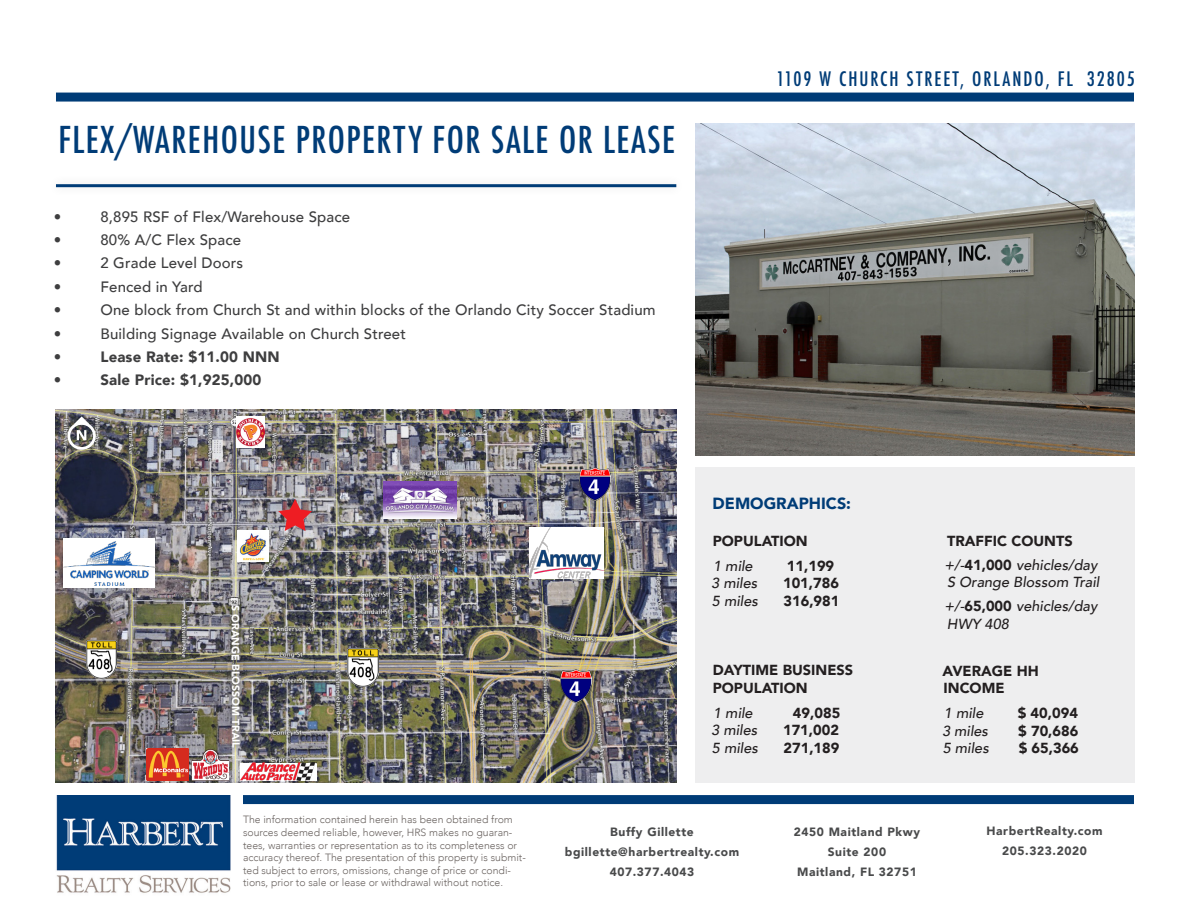
<style>
.page{position:relative;width:1188px;height:918px;background:#fff}
.page>*{position:absolute;margin:0;border:0;box-sizing:border-box;transform-origin:0 0}
.t1{font:500 condensed 36px "Futura";letter-spacing:.04em;color:#003c77}
.t2{font:500 condensed 19.5px "Futura";letter-spacing:.1em;color:#003c77}
.t3{font:900 16.2px "Avenir";color:#003c77}
.t4{font:500 15px "Avenir";letter-spacing:.01em;color:#3e3e3f}
.t5{font:900 15px "Avenir";letter-spacing:.01em;color:#3e3e3f}
.t6{font:900 14.55px/17.4px "Avenir";color:#231f20}
.t7{font:italic 500 14.55px/17.4px "Avenir";color:#231f20}
.t8{font:900 12px "Avenir";letter-spacing:.05em;color:#494a4b}
.t9{font:300 10.5px/12.6px "Avenir";color:#6a6360}
.t10{font:900 10.5px "Avenir";letter-spacing:-.005em;color:#fff}
.s1{font-weight:900;font-style:normal}
</style>
<div class="page">
<img style="left:56px;top:410px;width:620px;height:373px">
<div style="left:243px;top:795px;width:891px;height:9px;background:#003c77"></div>
<img style="left:56px;top:795px;width:174px;height:98px">
<div style="left:56px;top:93px;width:1078px;height:9px;background:#003c77"></div>
<div style="left:47px;top:174px;width:639px;height:23px;background:#fbfbfb"></div>
<hr style="left:56px;top:184px;width:620px;height:3px;background:#003c77">
<img style="left:580px;top:468px;width:30px;height:33px">
<img style="left:561px;top:670px;width:30px;height:33px">
<img style="left:224px;top:598px;width:24px;height:158px">
<div style="left:695px;top:468px;width:440px;height:315px;background:#eeeeef"></div>
<svg style="left:278px;top:499px;width:34px;height:32px"></svg>
<img style="left:695px;top:124px;width:440px;height:332px">
<svg style="left:74px;top:416px;width:16px;height:8px"></svg>
<div style="left:67px;top:422px;width:29px;height:28px;border:3px solid #fff;border-radius:50%"></div>
<svg style="left:77px;top:430px;width:9px;height:10px"></svg>
<img style="left:529px;top:527px;width:75px;height:52px">
<img style="left:86px;top:641px;width:31px;height:38px">
<img style="left:348px;top:648px;width:30px;height:38px">
<div style="left:63px;top:539px;width:92px;height:49px;background:#fff"></div>
<img style="left:63px;top:541px;width:92px;height:45px">
<img style="left:146px;top:748px;width:43px;height:33px">
<img style="left:192px;top:749px;width:37px;height:32px">
<img style="left:240px;top:763px;width:76px;height:18px">
<img style="left:237px;top:417px;width:27px;height:31px">
<img style="left:238px;top:531px;width:31px;height:31px">
<img style="left:383px;top:481px;width:74px;height:38px">
<p class="t1" style="left:59px;top:117px;width:618px">FLEX/WAREHOUSE PROPERTY FOR SALE OR LEASE</p>
<p class="t4" style="left:54px;top:203px;width:9px">•</p>
<p class="t4" style="left:100px;top:203px;width:251px">8,895 RSF of Flex/Warehouse Space</p>
<p class="t4" style="left:54px;top:227px;width:9px">•</p>
<p class="t4" style="left:100px;top:227px;width:142px">80% A/C Flex Space</p>
<p class="t4" style="left:54px;top:250px;width:9px">•</p>
<p class="t4" style="left:100px;top:250px;width:144px">2 Grade Level Doors</p>
<p class="t4" style="left:54px;top:274px;width:9px">•</p>
<p class="t4" style="left:100px;top:274px;width:104px">Fenced in Yard</p>
<p class="t4" style="left:54px;top:297px;width:9px">•</p>
<p class="t4" style="left:100px;top:297px;width:557px">One block from Church St and within blocks of the Orlando City Soccer Stadium</p>
<p class="t4" style="left:54px;top:320px;width:9px">•</p>
<p class="t4" style="left:100px;top:320px;width:307px">Building Signage Available on Church Street</p>
<p class="t4" style="left:54px;top:344px;width:9px">•</p>
<p class="t5" style="left:100px;top:344px;width:181px">Lease Rate: $11.00 NNN</p>
<p class="t4" style="left:54px;top:367px;width:9px">•</p>
<p class="t5" style="left:100px;top:367px;width:162px">Sale Price: $1,925,000</p>
<p class="t2" style="left:776px;top:67px;width:360px">1109 W CHURCH STREET, ORLANDO, FL 32805</p>
<p class="t10" style="left:245px;top:605px;width:145px;rotate:90deg">S ORANGE BLOSSOM TRAIL</p>
<p class="t3" style="left:713px;top:490px;width:140px">DEMOGRAPHICS:</p>
<p class="t6" style="left:713px;top:532px;width:97px">POPULATION</p>
<p class="t7" style="left:713px;top:557px;width:41px">1 mile</p>
<p class="t6" style="left:787px;top:557px;width:49px">11,199</p>
<p class="t7" style="left:711px;top:575px;width:48px">3 miles</p>
<p class="t6" style="left:783px;top:574px;width:57px">101,786</p>
<p class="t7" style="left:712px;top:592px;width:48px">5 miles</p>
<p class="t6" style="left:784px;top:592px;width:57px">316,981</p>
<p class="t6" style="left:713px;top:661px;width:142px">DAYTIME BUSINESS<br>POPULATION</p>
<p class="t7" style="left:713px;top:704px;width:41px">1 mile</p>
<p class="t6" style="left:793px;top:704px;width:49px">49,085</p>
<p class="t7" style="left:711px;top:722px;width:48px">3 miles</p>
<p class="t6" style="left:783px;top:721px;width:57px">171,002</p>
<p class="t7" style="left:712px;top:739px;width:48px">5 miles</p>
<p class="t6" style="left:784px;top:739px;width:57px">271,189</p>
<p class="t6" style="left:947px;top:532px;width:127px">TRAFFIC COUNTS</p>
<p class="t7" style="left:945px;top:556px;width:156px">+/-<span class="s1">41,000</span> vehicles/day<br>S Orange Blossom Trail</p>
<p class="t7" style="left:945px;top:598px;width:154px">+/-<span class="s1">65,000</span> vehicles/day<br>HWY 408</p>
<p class="t6" style="left:942px;top:661px;width:98px">AVERAGE HH</p>
<p class="t6" style="left:944px;top:679px;width:63px">INCOME</p>
<p class="t7" style="left:944px;top:705px;width:41px">1 mile</p>
<p class="t6" style="left:1018px;top:704px;width:62px">$ 40,094</p>
<p class="t7" style="left:942px;top:722px;width:48px">3 miles</p>
<p class="t6" style="left:1018px;top:722px;width:62px">$ 70,686</p>
<p class="t7" style="left:943px;top:740px;width:48px">5 miles</p>
<p class="t6" style="left:1019px;top:739px;width:62px">$ 65,366</p>
<p class="t9" style="left:243px;top:814px;width:284px">The information contained herein has been obtained from sources deemed reliable, however, HRS makes no guaran&shy;tees, warranties or representation as to its completeness or accuracy thereof. The presentation of this property is submit&shy;ted subject to errors, omissions, change of price or condi&shy;tions, prior to sale or lease or withdrawal without notice.</p>
<p class="t8" style="left:987px;top:821px;width:118px">HarbertRealty.com</p>
<p class="t8" style="left:610px;top:822px;width:85px">Buffy Gillette</p>
<p class="t8" style="left:565px;top:842px;width:176px">bgillette@harbertrealty.com</p>
<p class="t8" style="left:610px;top:861px;width:86px">407.377.4043</p>
<p class="t8" style="left:794px;top:822px;width:128px">2450 Maitland Pkwy</p>
<p class="t8" style="left:828px;top:842px;width:60px">Suite 200</p>
<p class="t8" style="left:797px;top:861px;width:121px">Maitland, FL 32751</p>
<p class="t8" style="left:1002px;top:840px;width:86px">205.323.2020</p>
</div>
